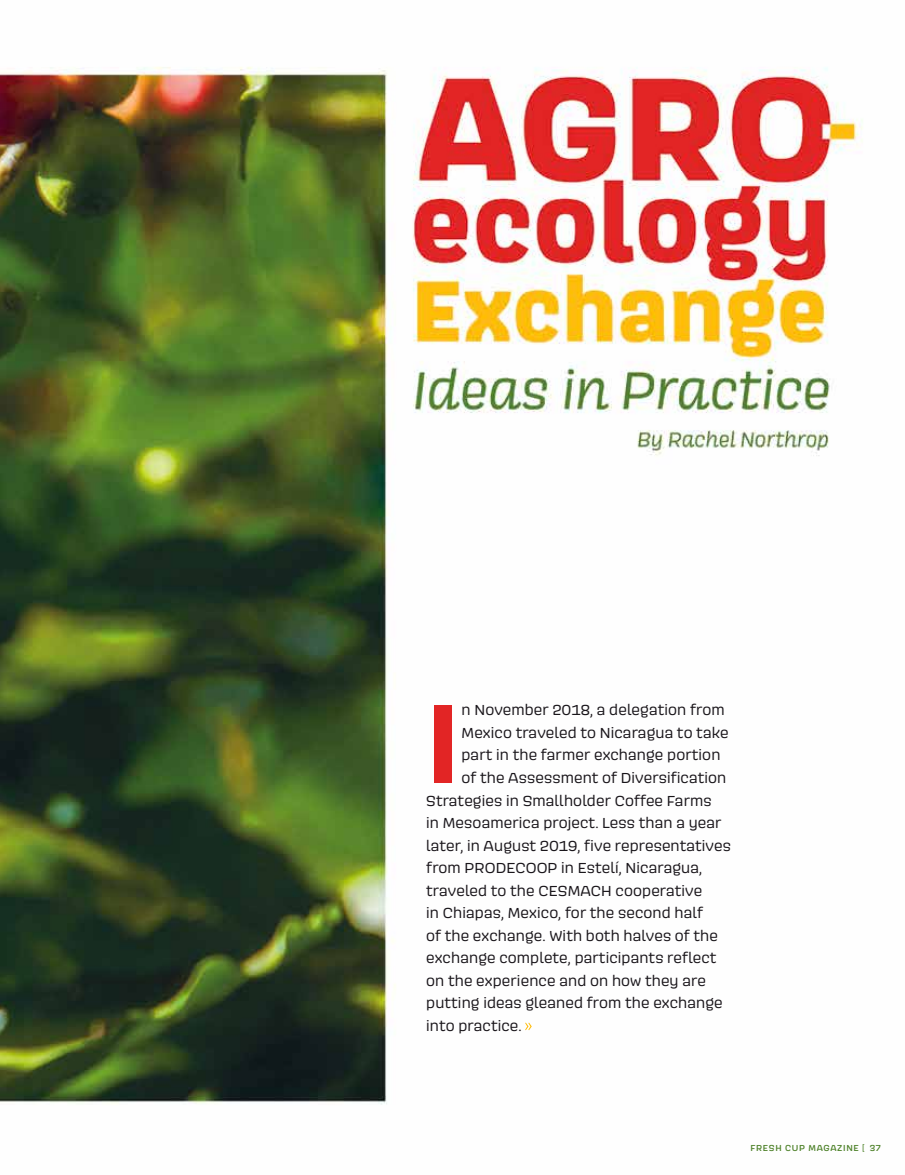
<style>
.page{position:relative;width:905px;height:1175px;background:#fff}
.page>*{position:absolute;margin:0;border:0;box-sizing:border-box;transform-origin:0 0}
.t1{font:700 115.8px "Scarlet";color:#e22525}
.t2{font:15px "Scarlet";letter-spacing:.01em;color:#1a161b}
.t3{font:500 9px "Scarlet";letter-spacing:.08em;color:#50832c}
</style>
<div class="page">
<img style="left:0;top:67px;width:863px;height:1038px">
<svg style="left:525px;top:1022px;width:6px;height:8px"></svg>
<h1 class="t1" style="left:426px;top:664px;width:36px">I</h1>
<p class="t2" style="left:461px;top:700px;width:264px">n November 2018, a delegation from</p>
<p class="t2" style="left:461px;top:723px;width:268px">Mexico traveled to Nicaragua to take</p>
<p class="t2" style="left:461px;top:745px;width:260px">part in the farmer exchange portion</p>
<p class="t2" style="left:461px;top:768px;width:266px">of the Assessment of Diversification</p>
<p class="t2" style="left:426px;top:790px;width:287px">Strategies in Smallholder Coffee Farms</p>
<p class="t2" style="left:426px;top:813px;width:297px">in Mesoamerica project. Less than a year</p>
<p class="t2" style="left:426px;top:835px;width:306px">later, in August 2019, five representatives</p>
<p class="t2" style="left:426px;top:858px;width:277px">from PRODECOOP in Estelí, Nicaragua,</p>
<p class="t2" style="left:426px;top:880px;width:277px">traveled to the CESMACH cooperative</p>
<p class="t2" style="left:426px;top:903px;width:278px">in Chiapas, Mexico, for the second half</p>
<p class="t2" style="left:426px;top:925px;width:293px">of the exchange. With both halves of the</p>
<p class="t2" style="left:426px;top:948px;width:292px">exchange complete, participants reflect</p>
<p class="t2" style="left:426px;top:970px;width:281px">on the experience and on how they are</p>
<p class="t2" style="left:426px;top:993px;width:298px">putting ideas gleaned from the exchange</p>
<p class="t2" style="left:426px;top:1015px;width:97px">into practice.</p>
<p class="t3" style="left:750px;top:1141px;width:132px">FRESH CUP MAGAZINE [ 37</p>
</div>
